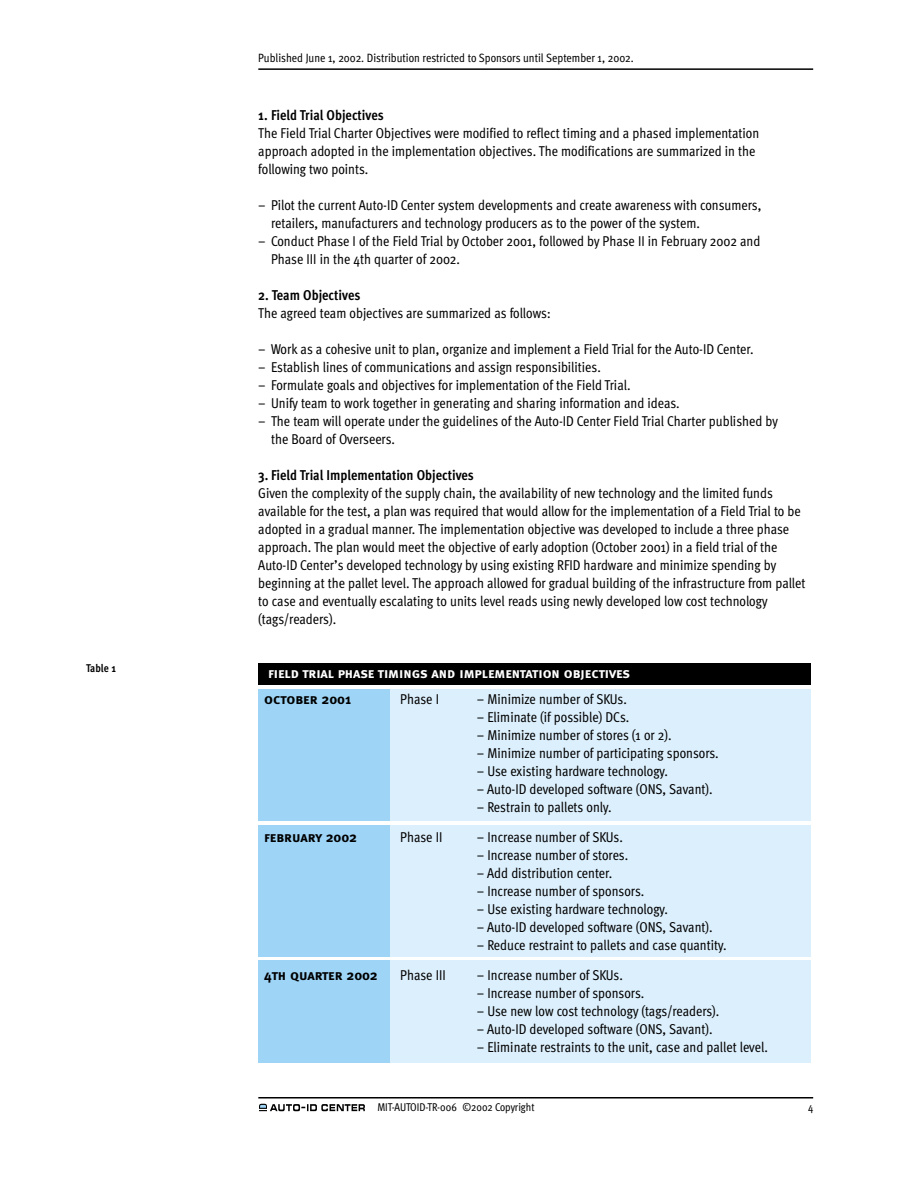
<style>
.page{position:relative;width:918px;height:1188px;background:#fff}
.page>*{position:absolute;margin:0;border:0;box-sizing:border-box;transform-origin:0 0}
.t1{font:14.25px/18px "Meta Cond";color:#000}
.t2{font:700 14.25px "Meta Cond";color:#000}
.t3{font:14.25px "Meta Bold Caps";color:#fff}
.t4{font:14.25px "Meta Bold Caps";color:#000}
.t5{font:12px "Meta Cond";color:#000}
.t6{font:11.25px "Meta Cond";color:#000}
.t7{font:700 11.25px "Meta Cond";color:#000}
</style>
<div class="page">
<hr style="left:258px;top:68px;width:555px;height:2px;background:#000">
<hr style="left:258px;top:1097px;width:555px;height:2px;background:#000">
<svg style="left:259px;top:1104px;width:106px;height:7px"></svg>
<div style="left:258px;top:663px;width:553px;height:22px;background:#000"></div>
<div style="left:258px;top:689px;width:553px;height:132px;background:#dceffc"></div>
<div style="left:258px;top:825px;width:553px;height:132px;background:#dceffc"></div>
<div style="left:258px;top:961px;width:553px;height:102px;background:#dceffc"></div>
<div style="left:258px;top:689px;width:132px;height:132px;background:#9ed5f6"></div>
<div style="left:258px;top:825px;width:132px;height:132px;background:#9ed5f6"></div>
<div style="left:258px;top:961px;width:132px;height:102px;background:#9ed5f6"></div>
<p class="t7" style="left:86px;top:663px;width:31px">Table 1</p>
<p class="t5" style="left:258px;top:53px;width:377px">Published June 1, 2002. Distribution restricted to Sponsors until September 1, 2002.</p>
<p class="t2" style="left:258px;top:109px;width:127px">1. Field Trial Objectives</p>
<p class="t1" style="left:258px;top:125px;width:502px">The Field Trial Charter Objectives were modified to reflect timing and a phased implementation approach adopted in the implementation objectives. The modifications are summarized in the following two points.</p>
<p class="t1" style="left:271px;top:197px;width:492px;text-indent:-13px">– Pilot the current Auto-ID Center system developments and create awareness with consumers, retailers, manufacturers and technology producers as to the power of the system.</p>
<p class="t1" style="left:271px;top:233px;width:491px;text-indent:-13px">– Conduct Phase I of the Field Trial by October 2001, followed by Phase II in February 2002 and<br>Phase III in the 4th quarter of 2002.</p>
<p class="t2" style="left:258px;top:289px;width:104px">2. Team Objectives</p>
<p class="t1" style="left:258px;top:305px;width:294px">The agreed team objectives are summarized as follows:</p>
<p class="t1" style="left:258px;top:341px;width:497px">– Work as a cohesive unit to plan, organize and implement a Field Trial for the Auto-ID Center.</p>
<p class="t1" style="left:258px;top:359px;width:344px">– Establish lines of communications and assign responsibilities.</p>
<p class="t1" style="left:258px;top:377px;width:374px">– Formulate goals and objectives for implementation of the Field Trial.</p>
<p class="t1" style="left:258px;top:395px;width:423px">– Unify team to work together in generating and sharing information and ideas.</p>
<p class="t1" style="left:271px;top:413px;width:508px;text-indent:-13px">– The team will operate under the guidelines of the Auto-ID Center Field Trial Charter published by the Board of Overseers.</p>
<p class="t2" style="left:258px;top:469px;width:217px">3. Field Trial Implementation Objectives</p>
<p class="t1" style="left:258px;top:485px;width:549px">Given the complexity of the supply chain, the availability of new technology and the limited funds available for the test, a plan was required that would allow for the implementation of a Field Trial to be adopted in a gradual manner. The implementation objective was developed to include a three phase approach. The plan would meet the objective of early adoption (October 2001) in a field trial of the Auto-ID Center’s developed technology by using existing RFID hardware and minimize spending by beginning at the pallet level. The approach allowed for gradual building of the infrastructure from pallet to case and eventually escalating to units level reads using newly developed low cost technology (tags/readers).</p>
<p class="t3" style="left:268px;top:665px;width:363px">field trial phase timings and implementation objectives</p>
<p class="t4" style="left:264px;top:691px;width:89px">october 2001</p>
<p class="t1" style="left:400px;top:691px;width:40px">Phase I</p>
<p class="t1" style="left:477px;top:691px;width:152px">– Minimize number of SKUs.</p>
<p class="t1" style="left:477px;top:709px;width:154px">– Eliminate (if possible) DCs.</p>
<p class="t1" style="left:477px;top:727px;width:196px">– Minimize number of stores (1 or 2).</p>
<p class="t1" style="left:477px;top:745px;width:244px">– Minimize number of participating sponsors.</p>
<p class="t1" style="left:477px;top:763px;width:193px">– Use existing hardware technology.</p>
<p class="t1" style="left:477px;top:781px;width:237px">– Auto-ID developed software (ONS, Savant).</p>
<p class="t1" style="left:477px;top:799px;width:136px">– Restrain to pallets only.</p>
<p class="t4" style="left:264px;top:829px;width:94px">february 2002</p>
<p class="t1" style="left:400px;top:829px;width:44px">Phase II</p>
<p class="t1" style="left:477px;top:829px;width:148px">– Increase number of SKUs.</p>
<p class="t1" style="left:477px;top:847px;width:153px">– Increase number of stores.</p>
<p class="t1" style="left:477px;top:865px;width:137px">– Add distribution center.</p>
<p class="t1" style="left:477px;top:883px;width:169px">– Increase number of sponsors.</p>
<p class="t1" style="left:477px;top:901px;width:193px">– Use existing hardware technology.</p>
<p class="t1" style="left:477px;top:919px;width:237px">– Auto-ID developed software (ONS, Savant).</p>
<p class="t1" style="left:477px;top:937px;width:251px">– Reduce restraint to pallets and case quantity.</p>
<p class="t4" style="left:264px;top:967px;width:115px">4th quarter 2002</p>
<p class="t1" style="left:400px;top:967px;width:47px">Phase III</p>
<p class="t1" style="left:477px;top:967px;width:148px">– Increase number of SKUs.</p>
<p class="t1" style="left:477px;top:985px;width:169px">– Increase number of sponsors.</p>
<p class="t1" style="left:477px;top:1003px;width:244px">– Use new low cost technology (tags/readers).</p>
<p class="t1" style="left:477px;top:1021px;width:237px">– Auto-ID developed software (ONS, Savant).</p>
<p class="t1" style="left:477px;top:1039px;width:293px">– Eliminate restraints to the unit, case and pallet level.</p>
<p class="t6" style="left:377px;top:1103px;width:159px">MIT-AUTOID-TR-006 ©2002 Copyright</p>
<p class="t6" style="left:808px;top:1103px;width:7px">4</p>
</div>
